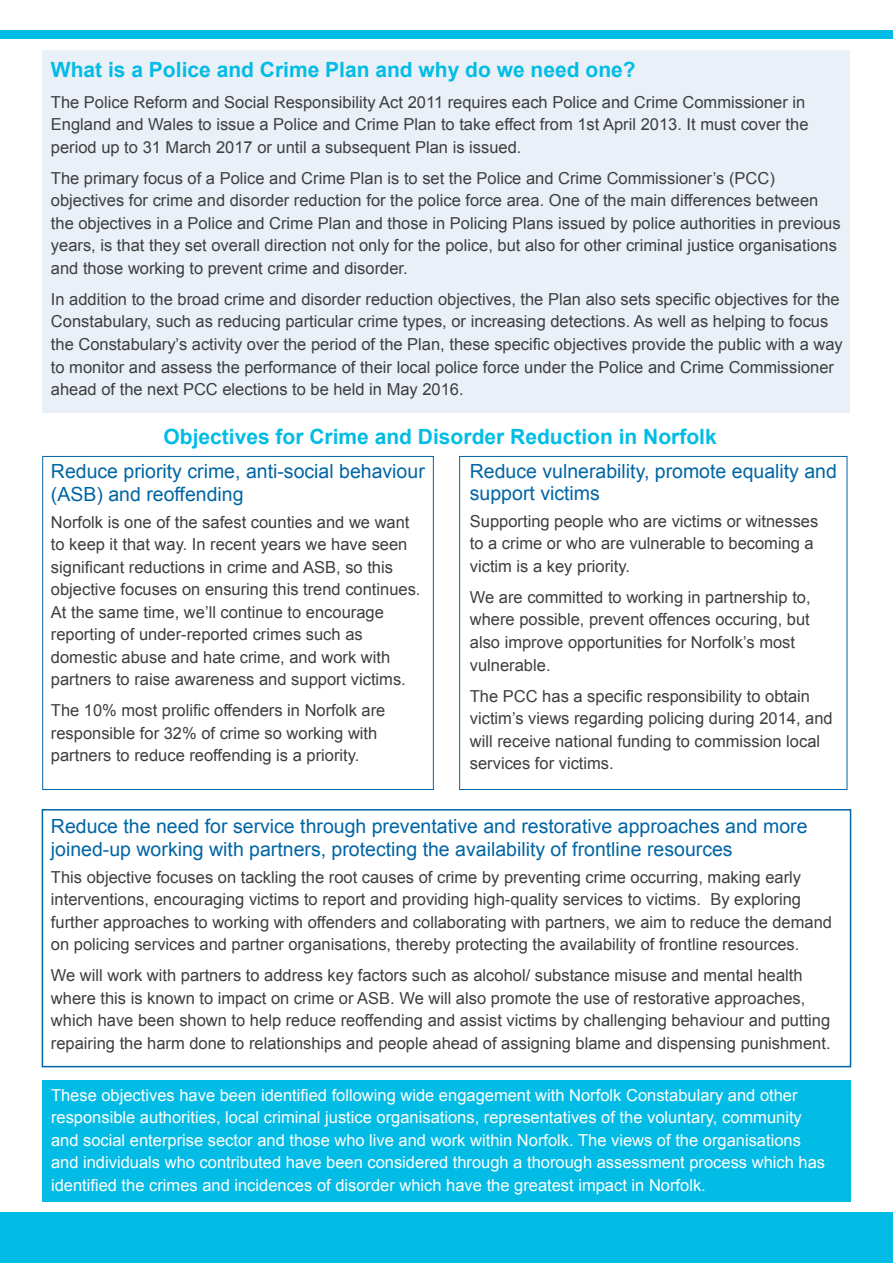
<style>
.page{position:relative;width:893px;height:1263px;background:#fff}
.page>*{position:absolute;margin:0;border:0;box-sizing:border-box;transform-origin:0 0}
.t1{font:700 21px "Arial";color:#02bce5}
.t2{font:19.5px/22.5px "Arial";color:#0065a4}
.t3{font:16.5px/22.5px "Arial";color:#3e3e3f}
.t4{font:16.5px/22.5px "Arial";color:#fff}
</style>
<div class="page">
<div style="left:0;top:1212px;width:893px;height:51px;background:#02bce5"></div>
<div style="left:0;top:30px;width:893px;height:8px;background:#02bce5"></div>
<div style="left:43px;top:50px;width:807px;height:362px;background:#eaf0f7"></div>
<div style="left:43px;top:1080px;width:808px;height:122px;background:#02bce5"></div>
<div style="left:42px;top:456px;width:392px;height:334px;border:1px solid #0065a4"></div>
<div style="left:459px;top:456px;width:388px;height:334px;border:1px solid #0065a4"></div>
<div style="left:42px;top:809px;width:809px;height:258px;border:2px solid #0065a4"></div>
<p class="t1" style="left:51px;top:56px;width:586px">What is a Police and Crime Plan and why do we need one?</p>
<p class="t3" style="left:51px;top:91px;width:759px">The Police Reform and Social Responsibility Act 2011 requires each Police and Crime Commissioner in<br>England and Wales to issue a Police and Crime Plan to take effect from 1st April 2013. It must cover the period up to 31 March 2017 or until a subsequent Plan is issued.</p>
<p class="t3" style="left:51px;top:167px;width:791px">The primary focus of a Police and Crime Plan is to set the Police and Crime Commissioner’s (PCC) objectives for crime and disorder reduction for the police force area. One of the main differences between the objectives in a Police and Crime Plan and those in Policing Plans issued by police authorities in previous years, is that they set overall direction not only for the police, but also for other criminal justice organisations and those working to prevent crime and disorder.</p>
<p class="t3" style="left:51px;top:288px;width:793px">In addition to the broad crime and disorder reduction objectives, the Plan also sets specific objectives for the Constabulary, such as reducing particular crime types, or increasing detections. As well as helping to focus the Constabulary’s activity over the period of the Plan, these specific objectives provide the public with a way to monitor and assess the performance of their local police force under the Police and Crime Commissioner ahead of the next PCC elections to be held in May 2016.</p>
<p class="t1" style="left:164px;top:422px;width:555px">Objectives for Crime and Disorder Reduction in Norfolk</p>
<p class="t2" style="left:51px;top:459px;width:375px;line-height:23.4px">Reduce priority crime, anti-social behaviour (ASB) and reoffending</p>
<p class="t3" style="left:51px;top:511px;width:371px">Norfolk is one of the safest counties and we want to keep it that way. In recent years we have seen significant reductions in crime and ASB, so this objective focuses on ensuring this trend continues.<br>At the same time, we’ll continue to encourage reporting of under-reported crimes such as domestic abuse and hate crime, and work with partners to raise awareness and support victims.</p>
<p class="t3" style="left:51px;top:699px;width:336px">The 10% most prolific offenders in Norfolk are responsible for 32% of crime so working with partners to reduce reoffending is a priority.</p>
<p class="t2" style="left:470px;top:460px;width:369px">Reduce vulnerability, promote equality and support victims</p>
<p class="t3" style="left:470px;top:510px;width:350px">Supporting people who are victims or witnesses to a crime or who are vulnerable to becoming a victim is a key priority.</p>
<p class="t3" style="left:470px;top:586px;width:342px">We are committed to working in partnership to, where possible, prevent offences occuring, but also improve opportunities for Norfolk’s most vulnerable.</p>
<p class="t3" style="left:470px;top:685px;width:364px">The PCC has a specific responsibility to obtain victim’s views regarding policing during 2014, and will receive national funding to commission local services for victims.</p>
<p class="t2" style="left:51px;top:815px;width:758px">Reduce the need for service through preventative and restorative approaches and more joined-up working with partners, protecting the availability of frontline resources</p>
<p class="t3" style="left:51px;top:866px;width:783px">This objective focuses on tackling the root causes of crime by preventing crime occurring, making early interventions, encouraging victims to report and providing high-quality services to victims. By exploring further approaches to working with offenders and collaborating with partners, we aim to reduce the demand on policing services and partner organisations, thereby protecting the availability of frontline resources.</p>
<p class="t3" style="left:51px;top:964px;width:781px">We will work with partners to address key factors such as alcohol/ substance misuse and mental health where this is known to impact on crime or ASB. We will also promote the use of restorative approaches, which have been shown to help reduce reoffending and assist victims by challenging behaviour and putting repairing the harm done to relationships and people ahead of assigning blame and dispensing punishment.</p>
<p class="t4" style="left:51px;top:1084px;width:776px">These objectives have been identified following wide engagement with Norfolk Constabulary and other responsible authorities, local criminal justice organisations, representatives of the voluntary, community and social enterprise sector and those who live and work within Norfolk. The views of the organisations and individuals who contributed have been considered through a thorough assessment process which has identified the crimes and incidences of disorder which have the greatest impact in Norfolk.</p>
</div>
